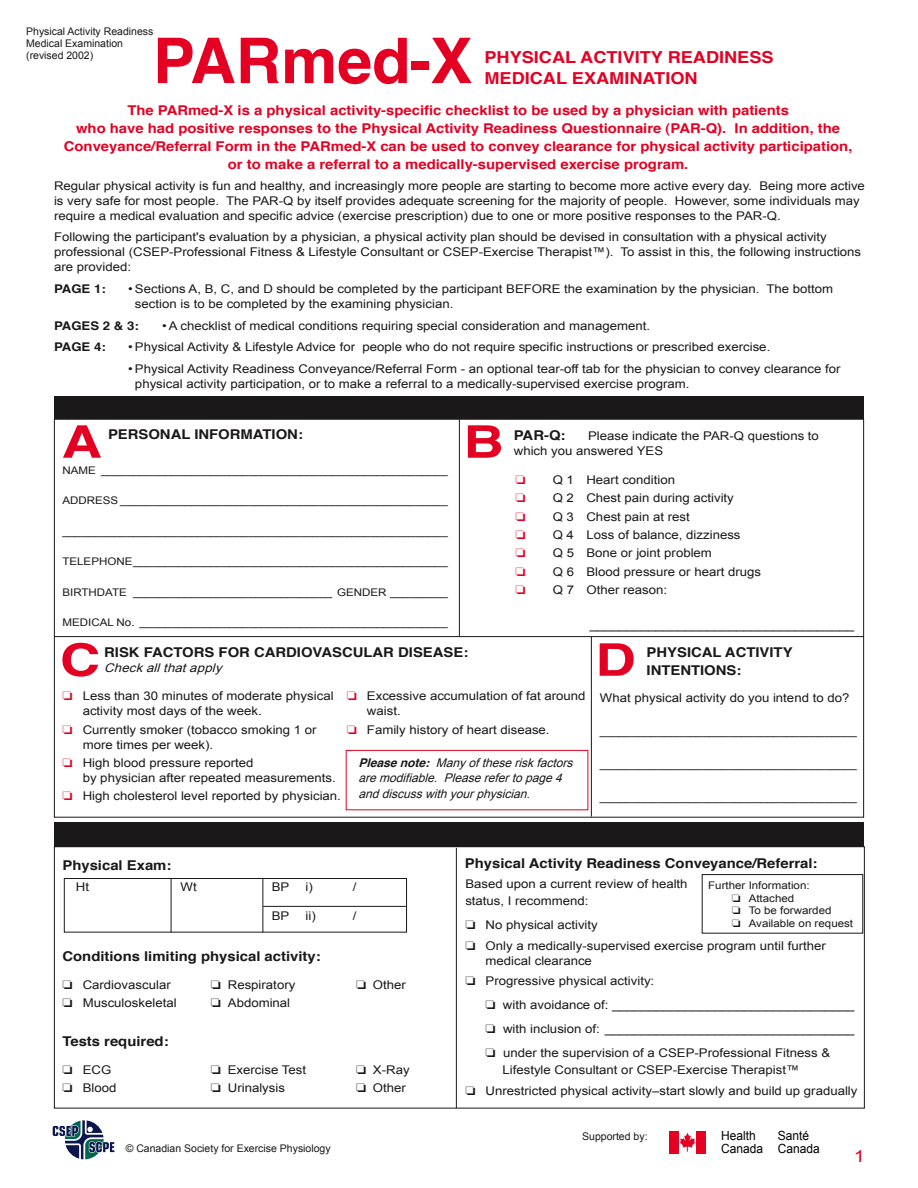
<style>
.page{position:relative;width:918px;height:1188px;background:#fff}
.page>*{position:absolute;margin:0;border:0;box-sizing:border-box;transform-origin:0 0}
.t1{font:700 63px "Helvetica";color:#e30023}
.t2{font:700 45px "Helvetica";color:#e30023;scale:1.24 1}
.t3{font:700 16.5px/21px "Helvetica";color:#e30023;scale:1.1 1}
.t4{font:16.5px "Arial";color:#e30023;scale:1.2 1}
.t5{font:700 13.5px/18px "Helvetica";color:#e30023;text-align:center;scale:1.1 1}
.t6{font:700 13.5px/18.6px "Helvetica";color:#1a1818;scale:1.1 1}
.t7{font:12.6px/13px "Arial";color:#000;scale:.95 1}
.t8{font:12px/15px "Arial";color:#1a1818;scale:1.1 1}
.t9{font:italic 12px/15.8px "Arial";color:#1a1818}
.t10{font:700 12px "Helvetica";color:#1a1818;scale:1.1 1}
.t11{font:italic 12px "Arial";color:#1a1818;scale:1.1 1}
.t12{font:10.5px "Arial";color:#1a1818;scale:1.1 1}
.t13{font:10.5px/12px "Arial";color:#1a1818}
.s1{font-family:"Helvetica"}
.s2{font-family:"Helvetica";font-weight:700}
</style>
<div class="page">
<div style="left:64px;top:878px;width:343px;height:54px;border:1px solid #1a1818"></div>
<div style="left:54px;top:396px;width:810px;height:23px;background:#1a1818"></div>
<hr style="left:459px;top:419px;width:1px;height:217px;background:#1a1818">
<hr style="left:54px;top:636px;width:810px;height:1px;background:#1a1818">
<hr style="left:456px;top:848px;width:1px;height:260px;background:#1a1818">
<hr style="left:171px;top:878px;width:1px;height:54px;background:#1a1818">
<hr style="left:262px;top:879px;width:1px;height:53px;background:#1a1818">
<hr style="left:263px;top:906px;width:143px;height:1px;background:#1a1818">
<hr style="left:591px;top:637px;width:1px;height:180px;background:#1a1818">
<div style="left:346px;top:750px;width:242px;height:60px;border:1px solid #e30023"></div>
<div style="left:669px;top:1131px;width:9px;height:22px;background:#e30023"></div>
<div style="left:697px;top:1131px;width:9px;height:22px;background:#e30023"></div>
<svg style="left:680px;top:1133px;width:15px;height:19px"></svg>
<svg style="left:52px;top:1120px;width:63px;height:39px"></svg>
<div style="left:702px;top:874px;width:161px;height:59px;border:1px solid #1a1818"></div>
<div style="left:54px;top:822px;width:810px;height:25px;background:#1a1818"></div>
<p class="t13" style="left:26px;top:26px;width:129px">Physical Activity Readiness<br>Medical Examination (revised 2002)</p>
<h1 class="t1" style="left:153px;top:18px;width:321px">PARmed-X</h1>
<h1 class="t3" style="left:484px;top:48px;width:264px">PHYSICAL ACTIVITY READINESS<br>MEDICAL EXAMINATION</h1>
<p class="t5" style="left:64px;top:102px;width:718px">The PARmed-X is a physical activity-specific checklist to be used by a physician with patients<br>who have had positive responses to the Physical Activity Readiness Questionnaire (PAR-Q). In addition, the Conveyance/Referral Form in the PARmed-X can be used to convey clearance for physical activity participation, or to make a referral to a medically-supervised exercise program.</p>
<p class="t8" style="left:54px;top:178px;width:739px">Regular physical activity is fun and healthy, and increasingly more people are starting to become more active every day. Being more active is very safe for most people. The PAR-Q by itself provides adequate screening for the majority of people. However, some individuals may <span class="s1">require a medical evaluation and specifi</span>c advice (exercise prescription) due to one or more positive responses to the PAR-Q.</p>
<p class="t8" style="left:54px;top:230px;width:735px">Following the participant's evaluation by a physician, a physical activity plan should be devised in consultation with a physical activity professional (CSEP-Professional Fitness &amp; Lifestyle Consultant or CSEP-Exercise Therapist™). To assist in this, the following instructions are provided:</p>
<p class="t10" style="left:54px;top:281px;width:49px">PAGE 1:</p>
<p class="t8" style="left:135px;top:281px;width:636px;text-indent:-7px">• Sections A, B, C, and D should be completed by the participant BEFORE the examination by the physician. The bottom section is to be completed by the examining physician.</p>
<p class="t10" style="left:54px;top:317px;width:79px">PAGES 2 &amp; 3:</p>
<p class="t8" style="left:162px;top:318px;width:445px">• A checklist of medical conditions requiring special consideration and management.</p>
<p class="t10" style="left:54px;top:339px;width:49px">PAGE 4:</p>
<p class="t8" style="left:128px;top:340px;width:585px">• Physical Activity &amp; Lifestyle Advice <span class="s1">for people who do not require specifi</span>c instructions or prescribed exercise.</p>
<p class="t8" style="left:135px;top:361px;width:643px;text-indent:-7px">• Physical Activity Readiness Conveyance/Referral Form - an optional tear-off tab for the physician to convey clearance for physical activity participation, or to make a referral to a medically-supervised exercise program.</p>
<p class="t2" style="left:62px;top:411px;width:34px">A</p>
<p class="t6" style="left:108px;top:426px;width:179px">PERSONAL INFORMATION:</p>
<p class="t12" style="left:62px;top:463px;width:352px">NAME ______________________________________________________</p>
<p class="t12" style="left:62px;top:494px;width:352px">ADDRESS ___________________________________________________</p>
<p class="t12" style="left:62px;top:524px;width:352px">____________________________________________________________</p>
<p class="t12" style="left:62px;top:555px;width:352px">TELEPHONE_________________________________________________</p>
<p class="t12" style="left:62px;top:585px;width:247px">BIRTHDATE _______________________________</p>
<p class="t12" style="left:337px;top:585px;width:102px">GENDER _________</p>
<p class="t12" style="left:62px;top:616px;width:352px">MEDICAL No. ________________________________________________</p>
<p class="t2" style="left:464px;top:411px;width:34px">B</p>
<p class="t6" style="left:514px;top:427px;width:48px">PAR-Q:</p>
<p class="t8" style="left:514px;top:429px;width:279px;text-indent:74px">Please indicate the PAR-Q questions to which you answered YES</p>
<p class="t8" style="left:553px;top:472px;width:113px">Q 1 Heart condition</p>
<p class="t8" style="left:553px;top:491px;width:166px">Q 2 Chest pain during activity</p>
<p class="t8" style="left:553px;top:509px;width:126px">Q 3 Chest pain at rest</p>
<p class="t8" style="left:553px;top:527px;width:172px">Q 4 Loss of balance, dizziness</p>
<p class="t8" style="left:553px;top:546px;width:146px">Q 5 Bone or joint problem</p>
<p class="t8" style="left:553px;top:564px;width:191px">Q 6 Blood pressure or heart drugs</p>
<p class="t8" style="left:553px;top:582px;width:106px">Q 7 Other reason:</p>
<p class="t8" style="left:590px;top:618px;width:242px">____________________________________</p>
<p class="t2" style="left:60px;top:629px;width:34px">C</p>
<p class="t6" style="left:104px;top:643px;width:333px">RISK FACTORS FOR CARDIOVASCULAR DISEASE:</p>
<p class="t11" style="left:104px;top:660px;width:112px">Checkallthatapply</p>
<p class="t8" style="left:83px;top:688px;width:230px">Less than 30 minutes of moderate physical activity most days of the week.</p>
<p class="t8" style="left:367px;top:688px;width:200px">Excessive accumulation of fat around waist.</p>
<p class="t8" style="left:83px;top:722px;width:214px">Currently smoker (tobacco smoking 1 or more times per week).</p>
<p class="t8" style="left:367px;top:722px;width:168px">Family history of heart disease.</p>
<p class="t8" style="left:83px;top:755px;width:232px">High blood pressure reported<br>by physician after repeated measurements.</p>
<p class="t8" style="left:83px;top:789px;width:236px">High cholesterol level reported by physician.</p>
<p class="t9" style="left:358px;top:755px;width:220px"><span class="s2">Pleasenote:</span> Manyoftheseriskfactors <span class="s1">aremodifi</span>able. Pleaserefertopage4 anddiscusswithyourphysician.</p>
<p class="t2" style="left:595px;top:629px;width:34px">D</p>
<p class="t6" style="left:647px;top:643px;width:134px">PHYSICAL ACTIVITY<br>INTENTIONS:</p>
<p class="t8" style="left:600px;top:690px;width:228px">What physical activity do you intend to do?</p>
<p class="t12" style="left:600px;top:724px;width:235px">________________________________________</p>
<p class="t12" style="left:600px;top:757px;width:235px">________________________________________</p>
<p class="t12" style="left:600px;top:790px;width:235px">________________________________________</p>
<p class="t6" style="left:62px;top:857px;width:101px">Physical Exam:</p>
<p class="t8" style="left:76px;top:880px;width:13px">Ht</p>
<p class="t8" style="left:181px;top:880px;width:16px">Wt</p>
<p class="t8" style="left:272px;top:880px;width:18px">BP</p>
<p class="t8" style="left:305px;top:880px;width:8px">i)</p>
<p class="t8" style="left:353px;top:880px;width:5px">/</p>
<p class="t8" style="left:272px;top:908px;width:18px">BP</p>
<p class="t8" style="left:305px;top:908px;width:11px">ii)</p>
<p class="t8" style="left:353px;top:908px;width:5px">/</p>
<p class="t6" style="left:62px;top:948px;width:236px">Conditions limiting physical activity:</p>
<p class="t8" style="left:83px;top:978px;width:82px">Cardiovascular</p>
<p class="t8" style="left:83px;top:996px;width:87px">Musculoskeletal</p>
<p class="t8" style="left:228px;top:978px;width:63px">Respiratory</p>
<p class="t8" style="left:228px;top:996px;width:58px">Abdominal</p>
<p class="t6" style="left:62px;top:1032px;width:98px">Tests required:</p>
<p class="t8" style="left:83px;top:1062px;width:28px">ECG</p>
<p class="t8" style="left:83px;top:1080px;width:32px">Blood</p>
<p class="t8" style="left:228px;top:1062px;width:73px">Exercise Test</p>
<p class="t8" style="left:228px;top:1080px;width:53px">Urinalysis</p>
<p class="t8" style="left:373px;top:978px;width:32px">Other</p>
<p class="t8" style="left:373px;top:1062px;width:35px">X-Ray</p>
<p class="t8" style="left:373px;top:1080px;width:32px">Other</p>
<p class="t6" style="left:465px;top:854px;width:322px">Physical Activity Readiness Conveyance/Referral:</p>
<p class="t8" style="left:465px;top:875px;width:204px;line-height:17.2px">Based upon a current review of health status, I recommend:</p>
<p class="t8" style="left:486px;top:917px;width:104px">No physical activity</p>
<p class="t8" style="left:486px;top:938px;width:311px">Only a medically-supervised exercise program until further medical clearance</p>
<p class="t8" style="left:486px;top:974px;width:155px">Progressive physical activity:</p>
<p class="t8" style="left:503px;top:997px;width:321px">with avoidance of: _________________________________</p>
<p class="t8" style="left:503px;top:1021px;width:321px">with inclusion of: __________________________________</p>
<p class="t8" style="left:502px;top:1044px;width:299px;line-height:17.2px">under the supervision of a CSEP-Professional Fitness &amp;<br>Lifestyle Consultant or CSEP-Exercise Therapist™</p>
<p class="t8" style="left:486px;top:1083px;width:340px">Unrestricted physical activity–start slowly and build up gradually</p>
<p class="t12" style="left:708px;top:878px;width:94px">Further Information:</p>
<p class="t12" style="left:749px;top:891px;width:43px">Attached</p>
<p class="t12" style="left:749px;top:904px;width:77px">To be forwarded</p>
<p class="t12" style="left:749px;top:916px;width:96px">Available on request</p>
<p class="t13" style="left:126px;top:1143px;width:206px">© Canadian Society for Exercise Physiology</p>
<p class="t13" style="left:582px;top:1131px;width:67px">Supported by:</p>
<p class="t7" style="left:721px;top:1129px;width:46px">Health<br>Canada</p>
<p class="t7" style="left:778px;top:1129px;width:46px">Santé<br>Canada</p>
<h3 class="t4" style="left:854px;top:1146px;width:11px">1</h3>
</div>
